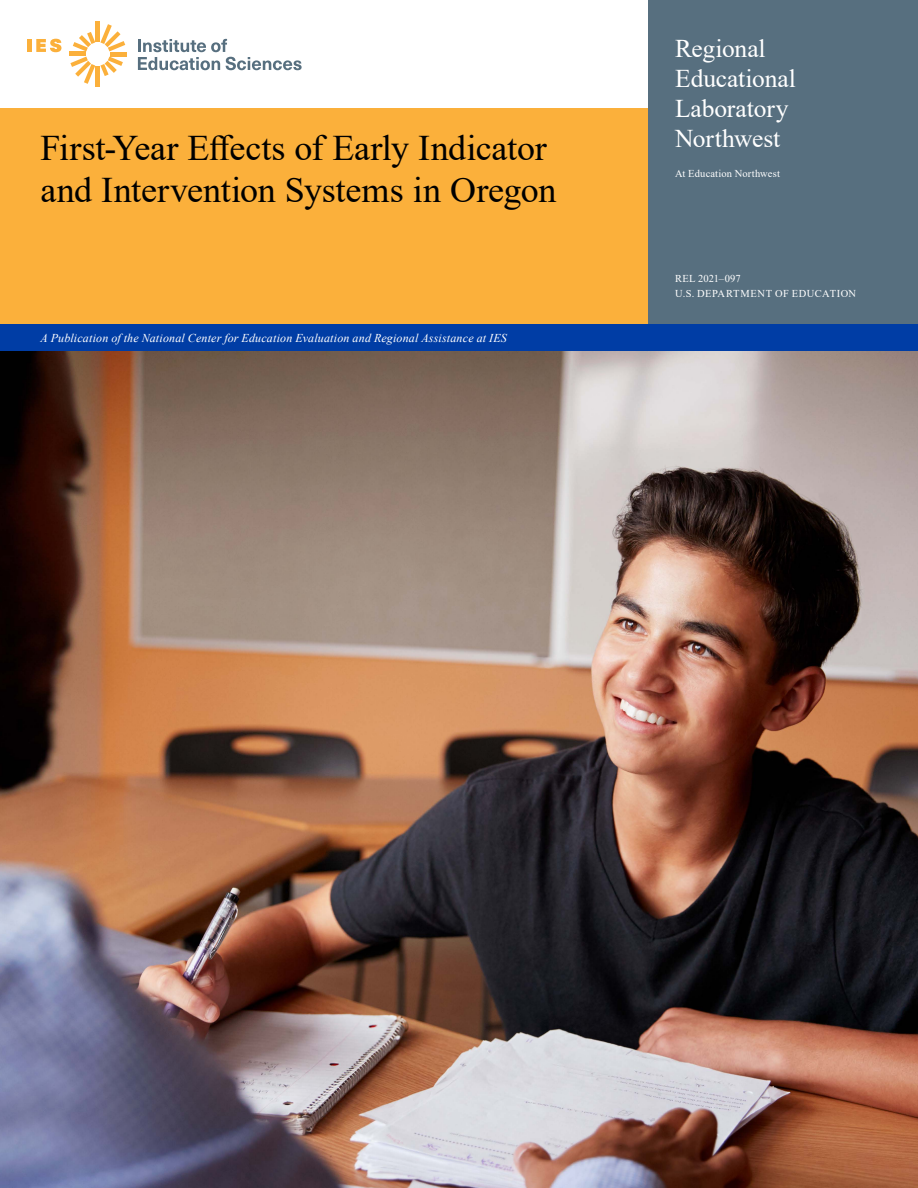
<style>
.page{position:relative;width:918px;height:1188px;background:#fff}
.page>*{position:absolute;margin:0;border:0;box-sizing:border-box;transform-origin:0 0}
.t1{font:36px/42px "Times New Roman";letter-spacing:-.005em;color:#000}
.t2{font:25.5px/30px "Times New Roman";letter-spacing:-.005em;color:#fff}
.t3{font:italic 12px "Times New Roman";letter-spacing:.015em;color:#fff}
.t4{font:10.5px "Times New Roman";letter-spacing:.02em;color:#fff}
</style>
<div class="page">
<div style="left:648px;top:0;width:270px;height:324px;background:#576f7f"></div>
<svg style="left:36px;top:39px;width:25px;height:13px"></svg>
<hr style="left:96px;top:22px;width:4px;height:20px;background:#fbb03b">
<hr style="left:69px;top:52px;width:17px;height:4px;background:#fbb03b">
<hr style="left:96px;top:66px;width:4px;height:20px;background:#fbb03b">
<svg style="left:70px;top:57px;width:53px;height:27px"></svg>
<hr style="left:110px;top:52px;width:17px;height:4px;background:#fbb03b">
<svg style="left:73px;top:24px;width:52px;height:27px"></svg>
<hr style="left:27px;top:39px;width:4px;height:13px;background:#fbb03b">
<svg style="left:138px;top:39px;width:164px;height:31px"></svg>
<div style="left:0;top:324px;width:918px;height:27px;background:#003da5"></div>
<div style="left:0;top:108px;width:648px;height:216px;background:#fbb03b"></div>
<img style="left:0;top:351px;width:918px;height:837px">
<h1 class="t1" style="left:40px;top:126px;width:517px">First-Year Effects of Early Indicator and Intervention Systems in Oregon</h1>
<p class="t3" style="left:40px;top:329px;width:468px">A Publication of the National Center for Education Evaluation and Regional Assistance at IES</p>
<p class="t2" style="left:675px;top:32px;width:122px">Regional<br>Educational<br>Laboratory<br>Northwest</p>
<p class="t4" style="left:675px;top:166px;width:106px">At Education Northwest</p>
<p class="t4" style="left:675px;top:271px;width:67px">REL 2021 097</p>
<p class="t4" style="left:675px;top:286px;width:183px">U.S. DEPARTMENT OF EDUCATION</p>
<p class="t4" style="left:719px;top:271px;width:7px">–</p>
</div>
